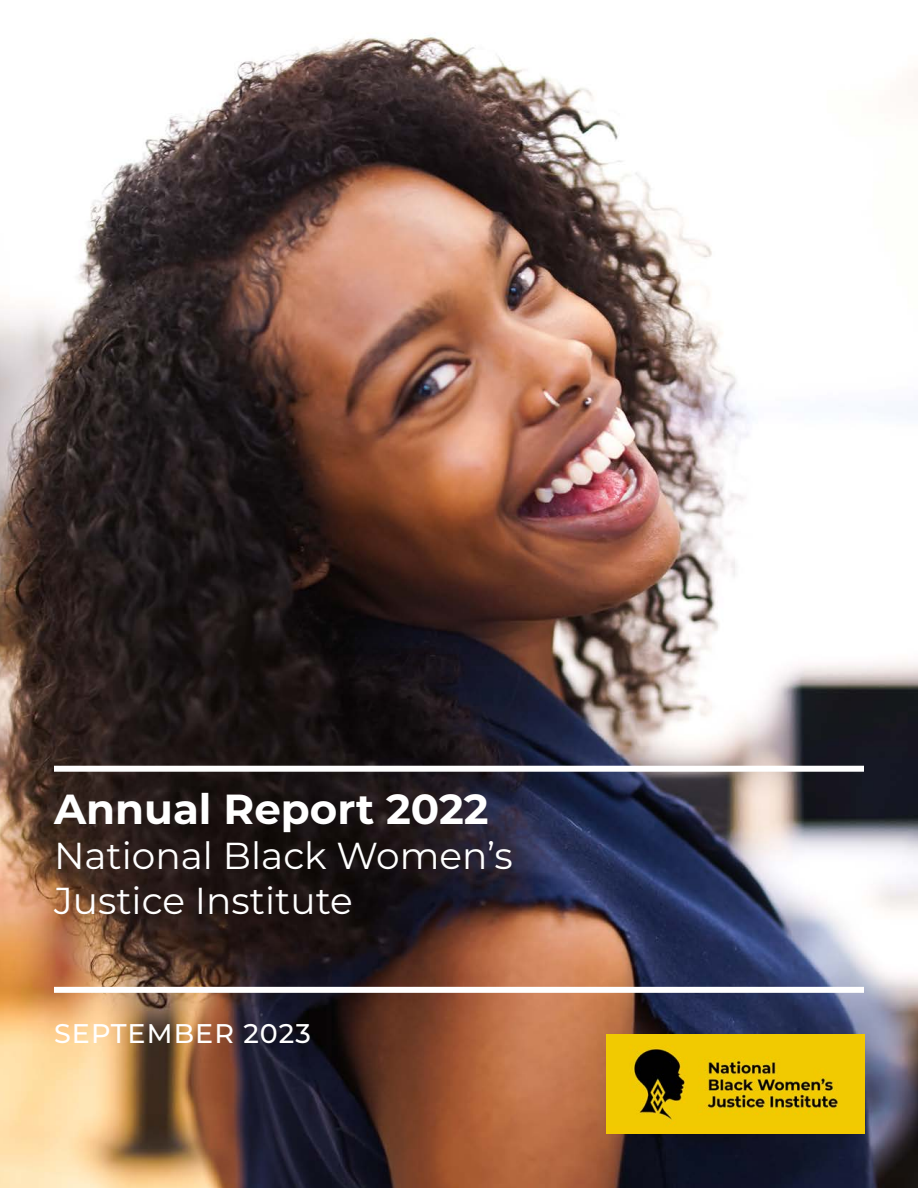
<style>
.page{position:relative;width:918px;height:1188px;background:#fff}
.page>*{position:absolute;margin:0;border:0;box-sizing:border-box;transform-origin:0 0}
.t1{font:700 42px "Montserrat";color:#fff}
.t2{font:37.5px/45px "Montserrat";color:#fff}
.t3{font:500 27px "Montserrat";letter-spacing:.04em;color:#fff}
</style>
<div class="page">
<img style="left:0;top:35px;width:918px;height:1153px">
<div style="left:54px;top:766px;width:810px;height:6px;background:#fff"></div>
<div style="left:54px;top:987px;width:810px;height:6px;background:#fff"></div>
<img style="left:607px;top:1034px;width:257px;height:100px">
<p class="t1" style="left:54px;top:779px;width:436px">Annual Report 2022</p>
<p class="t2" style="left:54px;top:832px;width:460px">National Black Women’s<br>Justice Institute</p>
<p class="t3" style="left:54px;top:1015px;width:258px">SEPTEMBER 2023</p>
</div>
